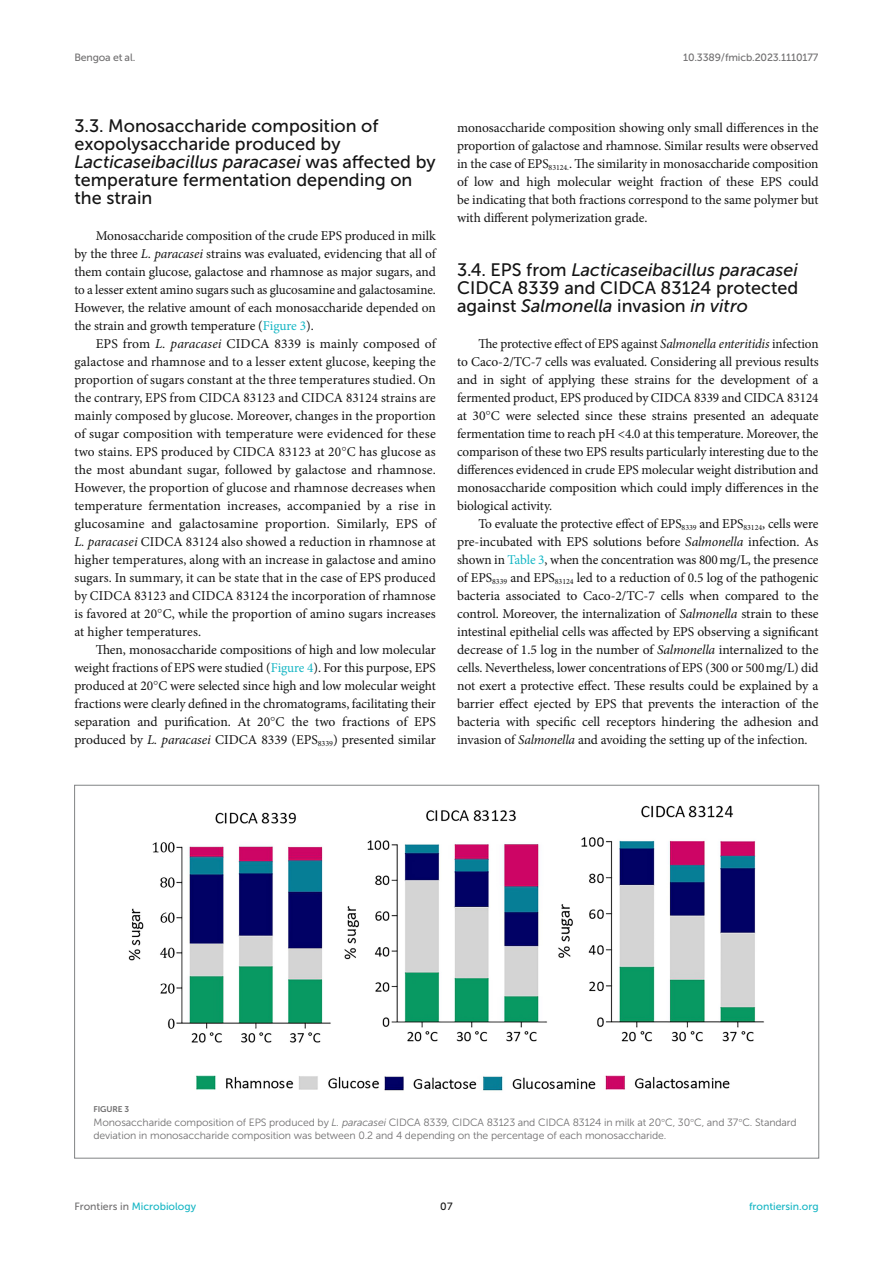
<style>
.page{position:relative;width:893px;height:1263px;background:#fff}
.page>*{position:absolute;margin:0;border:0;box-sizing:border-box;transform-origin:0 0}
.HEAD_2{font:18px/18px "Museo Sans 500";color:#141414}
.TEXT{font:13.5px/18px "Minion Pro";letter-spacing:-.005em;color:#141414;text-align:justify}
.TEXT_FLUSH{font:13.5px/18px "Minion Pro";letter-spacing:-.005em;color:#141414;text-align:justify}
.FIG_LEG{font:10.5px/13.5px "Museo Sans 300";letter-spacing:-.01em;color:#706f70}
.t1{font:10.5px "Museo Sans 500";color:#16b6c4}
.t2{font:10.5px "Museo Sans 500";letter-spacing:-.015em;color:#706f70}
.t3{font:10.5px "Museo Sans 500";color:#141414}
.FIG_HD{font:8.25px "Museo Sans 700";letter-spacing:-.01em;color:#706f70}
.s1{font-style:italic}
.s2{color:#16b6c4}
.s3{font-family:"STIX"}
.s4{color:#706f70}
</style>
<div class="page">
<img style="left:128px;top:805px;width:636px;height:286px">
<p class="t2" style="left:74px;top:51px;width:62px">Bengoa et al.</p>
<p class="t2" style="left:683px;top:51px;width:137px">10.3389/fmicb.2023.1110177</p>
<p class="HEAD_2" style="left:74px;top:117px;width:363px">3.3. Monosaccharide composition of exopolysaccharide produced by <span class="s1">Lacticaseibacillus paracasei</span> was affected by temperature fermentation depending on the strain</p>
<p class="TEXT_FLUSH" style="left:74px;top:227px;width:363px;text-indent:21px">Monosaccharide composition of the crude EPS produced in milk by the three <span class="s1">L. paracasei</span> strains was evaluated, evidencing that all of them contain glucose, galactose and rhamnose as major sugars, and to a lesser extent amino sugars such as glucosamine and galactosamine.<br>However, the relative amount of each monosaccharide depended on the strain and growth temperature (<span class="s2">Figure 3</span>).</p>
<p class="TEXT" style="left:74px;top:335px;width:363px;text-indent:21px">EPS from <span class="s1">L. paracasei</span> CIDCA 8339 is mainly composed of galactose and rhamnose and to a lesser extent glucose, keeping the proportion of sugars constant at the three temperatures studied. On the contrary, EPS from CIDCA 83123 and CIDCA 83124 strains are mainly composed by glucose. Moreover, changes in the proportion of sugar composition with temperature were evidenced for these two stains. EPS produced by CIDCA 83123 at 20<span class="s3">°</span>C has glucose as the most abundant sugar, followed by galactose and rhamnose.<br>However, the proportion of glucose and rhamnose decreases when temperature fermentation increases, accompanied by a rise in glucosamine and galactosamine proportion. Similarly, EPS of <span class="s1">L. paracasei</span> CIDCA 83124 also showed a reduction in rhamnose at higher temperatures, along with an increase in galactose and amino sugars. In summary, it can be state that in the case of EPS produced by CIDCA 83123 and CIDCA 83124 the incorporation of rhamnose is favored at 20<span class="s3">°</span>C, while the proportion of amino sugars increases at higher temperatures.</p>
<p class="TEXT" style="left:74px;top:641px;width:363px;text-indent:21px">Then, monosaccharide compositions of high and low molecular weight fractions of EPS were studied (<span class="s2">Figure 4</span>). For this purpose, EPS produced at 20<span class="s3">°</span>C were selected since high and low molecular weight fractions were clearly defined in the chromatograms, facilitating their separation and purification. At 20<span class="s3">°</span>C the two fractions of EPS produced by <span class="s1">L. paracasei</span> CIDCA 8339 (EPS<sub>8339</sub>) presented similar</p>
<p class="TEXT" style="left:457px;top:119px;width:363px">monosaccharide composition showing only small differences in the proportion of galactose and rhamnose. Similar results were observed in the case of EPS<sub>83124.</sub>. The similarity in monosaccharide composition of low and high molecular weight fraction of these EPS could be indicating that both fractions correspond to the same polymer but with different polymerization grade.</p>
<p class="HEAD_2" style="left:457px;top:261px;width:343px;text-align:justify">3.4. EPS from <span class="s1">Lacticaseibacillus paracasei </span>CIDCA 8339 and CIDCA 83124 protected against <span class="s1">Salmonella</span> invasion <span class="s1">in vitro</span></p>
<p class="TEXT_FLUSH" style="left:457px;top:335px;width:363px;text-indent:21px">The protective effect of EPS against <span class="s1">Salmonella enteritidis</span> infection to Caco-2/TC-7 cells was evaluated. Considering all previous results and in sight of applying these strains for the development of a fermented product, EPS produced by CIDCA 8339 and CIDCA 83124 at 30<span class="s3">°</span>C were selected since these strains presented an adequate fermentation time to reach pH &lt;4.0 at this temperature. Moreover, the comparison of these two EPS results particularly interesting due to the differences evidenced in crude EPS molecular weight distribution and monosaccharide composition which could imply differences in the biological activity.</p>
<p class="TEXT" style="left:457px;top:515px;width:363px;text-indent:21px">To evaluate the protective effect of EPS<sub>8339</sub> and EPS<sub>83124</sub>, cells were pre-incubated with EPS solutions before <span class="s1">Salmonella</span> infection. As shown in <span class="s2">Table 3</span>, when the concentration was 800mg/L, the presence of EPS<sub>8339</sub> and EPS<sub>83124</sub> led to a reduction of 0.5 log of the pathogenic bacteria associated to Caco-2/TC-7 cells when compared to the control. Moreover, the internalization of <span class="s1">Salmonella</span> strain to these intestinal epithelial cells was affected by EPS observing a significant decrease of 1.5 log in the number of <span class="s1">Salmonella</span> internalized to the cells. Nevertheless, lower concentrations of EPS (300 or 500mg/L) did not exert a protective effect. These results could be explained by a barrier effect ejected by EPS that prevents the interaction of the bacteria with specific cell receptors hindering the adhesion and invasion of <span class="s1">Salmonella</span> and avoiding the setting up of the infection.</p>
<p class="FIG_HD" style="left:94px;top:1105px;width:37px">FIGURE 3</p>
<p class="FIG_LEG" style="left:94px;top:1115px;width:705px">Monosaccharide composition of EPS produced by <span class="s1">L. paracasei</span> CIDCA 8339, CIDCA 83123 and CIDCA 83124 in milk at 20<span class="s3">°</span>C, 30<span class="s3">°</span>C, and 37<span class="s3">°</span>C. Standard deviation in monosaccharide composition was between 0.2 and 4 depending on the percentage of each monosaccharide.</p>
<p class="t1" style="left:74px;top:1200px;width:123px"><span class="s4">Frontiers in</span> Microbiology</p>
<p class="t3" style="left:440px;top:1200px;width:14px">07</p>
<p class="t1" style="left:749px;top:1200px;width:71px">frontiersin.org</p>
</div>
